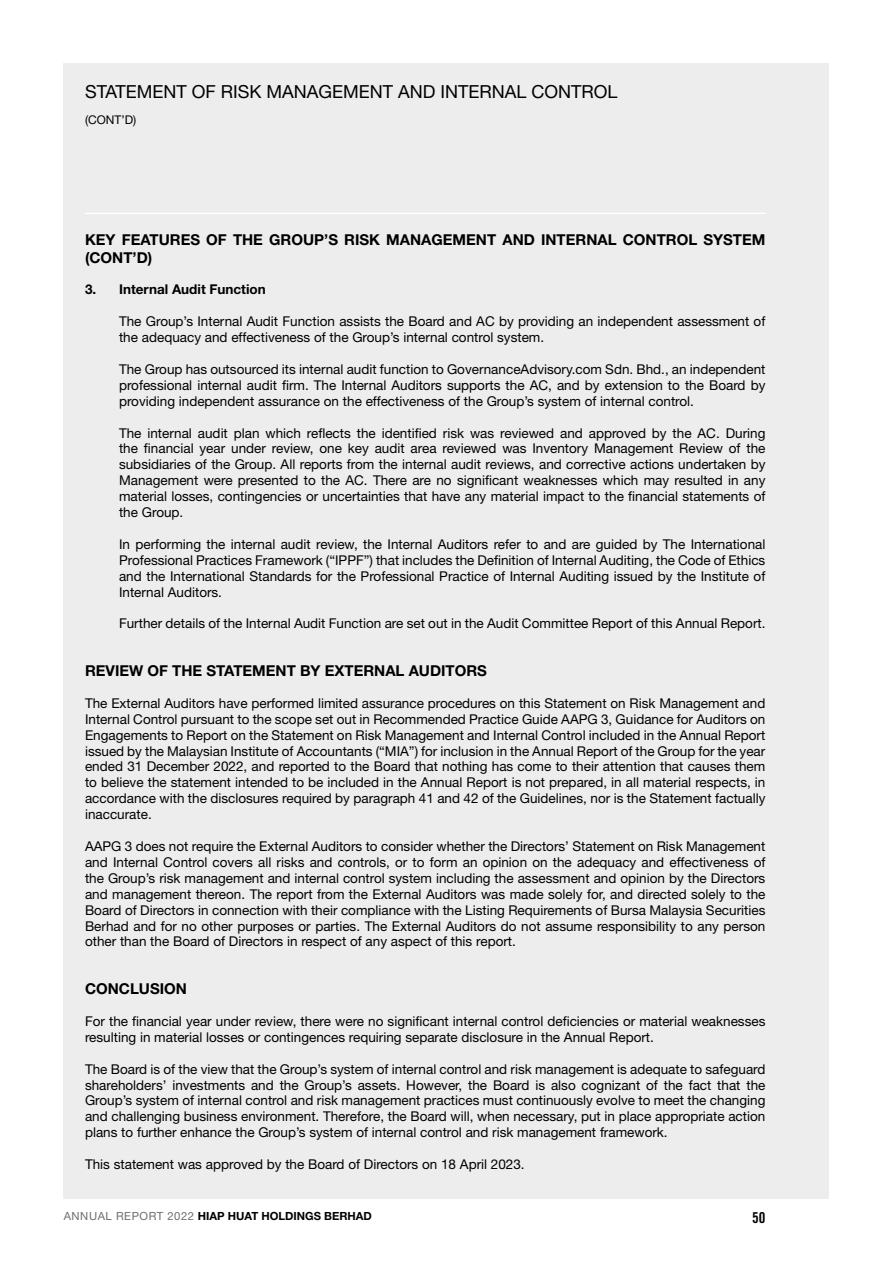
<style>
.page{position:relative;width:893px;height:1263px;background:#fff}
.page>*{position:absolute;margin:0;border:0;box-sizing:border-box;transform-origin:0 0}
.t1{font:18px "Helvetica Neue LT Std";color:#000}
.t2{font:700 15px "Helvetica Neue LT Std";color:#000}
.t3{font:15px "Trade Gothic LT Std Bd Cn 20";color:#000}
.t4{font:13.5px/15.9px "Helvetica Neue LT Std";color:#000;text-align:justify}
.t5{font:700 13.5px "Helvetica Neue LT Std";color:#000}
.t6{font:12px "Helvetica Neue LT Std";color:#000}
.t7{font:700 11.25px "Helvetica Neue LT Std";color:#000}
.s1{font-weight:400;color:#6d6e71}
</style>
<div class="page">
<div style="left:64px;top:64px;width:765px;height:1135px;background:#ededee"></div>
<hr style="left:85px;top:213px;width:680px;height:1px;background:#fff">
<h1 class="t1" style="left:85px;top:81px;width:534px">STATEMENT OF RISK MANAGEMENT AND INTERNAL CONTROL</h1>
<p class="t6" style="left:85px;top:113px;width:53px">(CONT’D)</p>
<p class="t2" style="left:85px;top:230px;width:57px">KEY FEATURES</p>
<p class="t2" style="left:206px;top:230px;width:75px">OF THE GROUP</p>
<p class="t2" style="left:324px;top:230px;width:88px">’S RISK MANAGE</p>
<p class="t2" style="left:453px;top:230px;width:25px">MENT</p>
<p class="t2" style="left:502px;top:230px;width:12px">AND</p>
<p class="t2" style="left:541px;top:230px;width:11px">INTERNAL</p>
<p class="t2" style="left:623px;top:230px;width:23px">CONTROL</p>
<p class="t2" style="left:703px;top:230px;width:30px">SYSTE</p>
<p class="t2" style="left:752px;top:230px;width:15px">M</p>
<p class="t2" style="left:85px;top:248px;width:27px">(CONT</p>
<p class="t2" style="left:133px;top:248px;width:21px">’D)</p>
<p class="t5" style="left:85px;top:281px;width:182px">3. I nternal Audit Function</p>
<p class="t4" style="left:119px;top:313px;width:648px">The Group’s Internal Audit Function assists the Board and AC by providing an independent assessment of the adequacy and effectiveness of the Group’s internal control system.</p>
<p class="t4" style="left:119px;top:361px;width:648px">The Group has outsourced its internal audit function to GovernanceAdvisory.com Sdn. Bhd., an independent professional internal audit firm. The Internal Auditors supports the AC, and by extension to the Board by providing independent assurance on the effectiveness of the Group’s system of internal control.</p>
<p class="t4" style="left:119px;top:425px;width:648px">The internal audit plan which reflects the identified risk was reviewed and approved by the AC. During the financial year under review, one key audit area reviewed was Inventory Management Review of the subsidiaries of the Group. All reports from the internal audit reviews, and corrective actions undertaken by Management were presented to the AC. There are no significant weaknesses which may resulted in any material losses, contingencies or uncertainties that have any material impact to the financial statements of the Group.</p>
<p class="t4" style="left:119px;top:536px;width:648px">In performing the internal audit review, the Internal Auditors refer to and are guided by The International Professional Practices Framework (“IPPF”) that includes the Definition of Internal Auditing, the Code of Ethics and the International Standards for the Professional Practice of Internal Auditing issued by the Institute of Internal Auditors.</p>
<p class="t4" style="left:119px;top:615px;width:648px">Further details of the Internal Audit Function are set out in the Audit Committee Report of this Annual Report.</p>
<p class="t2" style="left:85px;top:661px;width:132px">REVIEW OF THE STATE</p>
<p class="t2" style="left:252px;top:661px;width:25px">MENT</p>
<p class="t2" style="left:300px;top:661px;width:56px">BY EXTERNAL</p>
<p class="t2" style="left:409px;top:661px;width:11px">AUDITORS</p>
<p class="t4" style="left:85px;top:695px;width:682px">The External Auditors have performed limited assurance procedures on this Statement on Risk Management and Internal Control pursuant to the scope set out in Recommended Practice Guide AAPG 3, Guidance for Auditors on Engagements to Report on the Statement on Risk Management and Internal Control included in the Annual Report issued by the Malaysian Institute of Accountants (“MIA”) for inclusion in the Annual Report of the Group for the year ended 31 December 2022, and reported to the Board that nothing has come to their attention that causes them to believe the statement intended to be included in the Annual Report is not prepared, in all material respects, in accordance with the disclosures required by paragraph 41 and 42 of the Guidelines, nor is the Statement factually inaccurate.</p>
<p class="t4" style="left:85px;top:838px;width:682px">AAPG 3 does not require the External Auditors to consider whether the Directors’ Statement on Risk Management and Internal Control covers all risks and controls, or to form an opinion on the adequacy and effectiveness of the Group’s risk management and internal control system including the assessment and opinion by the Directors and management thereon. The report from the External Auditors was made solely for, and directed solely to the Board of Directors in connection with their compliance with the Listing Requirements of Bursa Malaysia Securities Berhad and for no other purposes or parties. The External Auditors do not assume responsibility to any person other than the Board of Directors in respect of any aspect of this report.</p>
<p class="t2" style="left:85px;top:979px;width:56px">CONCLUSION</p>
<p class="t4" style="left:85px;top:1013px;width:682px">For the financial year under review, there were no significant internal control deficiencies or material weaknesses resulting in material losses or contingences requiring separate disclosure in the Annual Report.</p>
<p class="t4" style="left:85px;top:1061px;width:682px">The Board is of the view that the Group’s system of internal control and risk management is adequate to safeguard shareholders’ investments and the Group’s assets. However, the Board is also cognizant of the fact that the Group’s system of internal control and risk management practices must continuously evolve to meet the changing and challenging business environment. Therefore, the Board will, when necessary, put in place appropriate action plans to further enhance the Group’s system of internal control and risk management framework.</p>
<p class="t4" style="left:85px;top:1156px;width:441px">This statement was approved by the Board of Directors on 18 April 2023.</p>
<p class="t7" style="left:64px;top:1209px;width:310px"><span class="s1">ANNUAL REPORT 2022</span> Hiap Huat Holdings Berhad</p>
<p class="t3" style="left:752px;top:1208px;width:15px">50</p>
</div>
